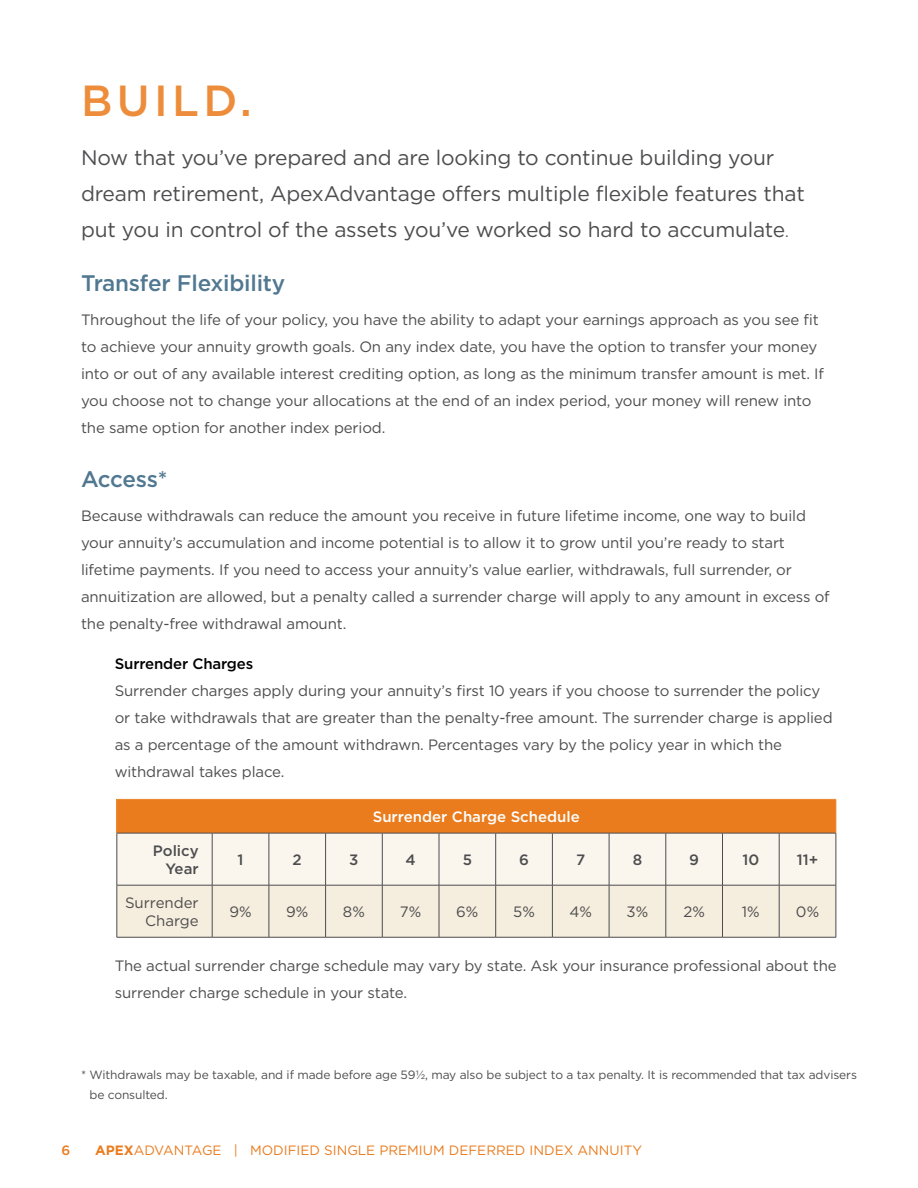
<style>
.page{position:relative;width:918px;height:1188px;background:#fff}
.page>*{position:absolute;margin:0;border:0;box-sizing:border-box;transform-origin:0 0}
.t1{font:500 43.5px "Gotham";letter-spacing:.1em;color:#ed8d3b}
.t2{font:500 22.5px "Gotham";letter-spacing:-.01em;color:#517891}
.t3{font:21px/36px "Gotham";letter-spacing:-.01em;color:#4d4d4f}
.t4{font:15px/27px "Gotham";letter-spacing:-.01em;color:#4d4d4f}
.t5{font:500 15px/18px "Gotham";color:#4d4d4f;text-align:right}
.t6{font:500 15px "Gotham";color:#fff}
.t7{font:500 15px "Gotham";letter-spacing:-.01em;color:#000}
.t8{font:13.5px "Gotham";color:#ea7c1e}
.t9{font:500 13.5px "Gotham";color:#ea7c1e}
.t10{font:12px/19.5px "Gotham";letter-spacing:-.01em;color:#4d4d4f}
.s1{font-size:15px}
.s2{font-weight:700}
</style>
<div class="page">
<div style="left:117px;top:799px;width:719px;height:34px;background:#ea7c1e"></div>
<svg style="left:118px;top:834px;width:718px;height:103px;background:#f5efe3"></svg>
<hr style="left:117px;top:833px;width:95px;height:1px;background:#4d4d4f">
<hr style="left:117px;top:833px;width:1px;height:52px;background:#4d4d4f">
<hr style="left:212px;top:833px;width:57px;height:1px;background:#4d4d4f">
<hr style="left:212px;top:833px;width:1px;height:52px;background:#4d4d4f">
<hr style="left:269px;top:833px;width:57px;height:1px;background:#4d4d4f">
<hr style="left:269px;top:833px;width:1px;height:52px;background:#4d4d4f">
<hr style="left:326px;top:833px;width:56px;height:1px;background:#4d4d4f">
<hr style="left:325px;top:833px;width:1px;height:52px;background:#4d4d4f">
<hr style="left:382px;top:833px;width:57px;height:1px;background:#4d4d4f">
<hr style="left:382px;top:833px;width:1px;height:52px;background:#4d4d4f">
<hr style="left:439px;top:833px;width:57px;height:1px;background:#4d4d4f">
<hr style="left:439px;top:833px;width:1px;height:52px;background:#4d4d4f">
<hr style="left:496px;top:833px;width:56px;height:1px;background:#4d4d4f">
<hr style="left:495px;top:833px;width:1px;height:52px;background:#4d4d4f">
<hr style="left:552px;top:833px;width:57px;height:1px;background:#4d4d4f">
<hr style="left:552px;top:833px;width:1px;height:52px;background:#4d4d4f">
<hr style="left:609px;top:833px;width:57px;height:1px;background:#4d4d4f">
<hr style="left:609px;top:833px;width:1px;height:52px;background:#4d4d4f">
<hr style="left:666px;top:833px;width:56px;height:1px;background:#4d4d4f">
<hr style="left:666px;top:833px;width:1px;height:52px;background:#4d4d4f">
<hr style="left:722px;top:833px;width:57px;height:1px;background:#4d4d4f">
<hr style="left:722px;top:833px;width:1px;height:52px;background:#4d4d4f">
<hr style="left:779px;top:833px;width:57px;height:1px;background:#4d4d4f">
<hr style="left:779px;top:833px;width:1px;height:52px;background:#4d4d4f">
<hr style="left:836px;top:833px;width:1px;height:52px;background:#4d4d4f">
<hr style="left:117px;top:885px;width:95px;height:1px;background:#4d4d4f">
<hr style="left:117px;top:885px;width:1px;height:52px;background:#4d4d4f">
<hr style="left:212px;top:885px;width:57px;height:1px;background:#4d4d4f">
<hr style="left:212px;top:885px;width:1px;height:52px;background:#4d4d4f">
<hr style="left:269px;top:885px;width:57px;height:1px;background:#4d4d4f">
<hr style="left:269px;top:885px;width:1px;height:52px;background:#4d4d4f">
<hr style="left:326px;top:885px;width:56px;height:1px;background:#4d4d4f">
<hr style="left:325px;top:885px;width:1px;height:52px;background:#4d4d4f">
<hr style="left:382px;top:885px;width:57px;height:1px;background:#4d4d4f">
<hr style="left:382px;top:885px;width:1px;height:52px;background:#4d4d4f">
<hr style="left:439px;top:885px;width:57px;height:1px;background:#4d4d4f">
<hr style="left:439px;top:885px;width:1px;height:52px;background:#4d4d4f">
<hr style="left:496px;top:885px;width:56px;height:1px;background:#4d4d4f">
<hr style="left:495px;top:885px;width:1px;height:52px;background:#4d4d4f">
<hr style="left:552px;top:885px;width:57px;height:1px;background:#4d4d4f">
<hr style="left:552px;top:885px;width:1px;height:52px;background:#4d4d4f">
<hr style="left:609px;top:885px;width:57px;height:1px;background:#4d4d4f">
<hr style="left:609px;top:885px;width:1px;height:52px;background:#4d4d4f">
<hr style="left:666px;top:885px;width:56px;height:1px;background:#4d4d4f">
<hr style="left:666px;top:885px;width:1px;height:52px;background:#4d4d4f">
<hr style="left:722px;top:885px;width:57px;height:1px;background:#4d4d4f">
<hr style="left:722px;top:885px;width:1px;height:52px;background:#4d4d4f">
<hr style="left:779px;top:885px;width:57px;height:1px;background:#4d4d4f">
<hr style="left:779px;top:885px;width:1px;height:52px;background:#4d4d4f">
<hr style="left:836px;top:885px;width:1px;height:52px;background:#4d4d4f">
<hr style="left:117px;top:937px;width:95px;height:1px;background:#4d4d4f">
<hr style="left:212px;top:937px;width:57px;height:1px;background:#4d4d4f">
<hr style="left:269px;top:937px;width:57px;height:1px;background:#4d4d4f">
<hr style="left:326px;top:937px;width:56px;height:1px;background:#4d4d4f">
<hr style="left:382px;top:937px;width:57px;height:1px;background:#4d4d4f">
<hr style="left:439px;top:937px;width:57px;height:1px;background:#4d4d4f">
<hr style="left:496px;top:937px;width:56px;height:1px;background:#4d4d4f">
<hr style="left:552px;top:937px;width:57px;height:1px;background:#4d4d4f">
<hr style="left:609px;top:937px;width:57px;height:1px;background:#4d4d4f">
<hr style="left:666px;top:937px;width:56px;height:1px;background:#4d4d4f">
<hr style="left:722px;top:937px;width:57px;height:1px;background:#4d4d4f">
<hr style="left:779px;top:937px;width:57px;height:1px;background:#4d4d4f">
<hr style="left:117px;top:799px;width:95px;height:1px;background:#ed8d3b">
<hr style="left:117px;top:800px;width:1px;height:33px;background:#ed8d3b">
<hr style="left:212px;top:799px;width:57px;height:1px;background:#ed8d3b">
<hr style="left:269px;top:799px;width:57px;height:1px;background:#ed8d3b">
<hr style="left:326px;top:799px;width:56px;height:1px;background:#ed8d3b">
<hr style="left:382px;top:799px;width:57px;height:1px;background:#ed8d3b">
<hr style="left:439px;top:799px;width:57px;height:1px;background:#ed8d3b">
<hr style="left:496px;top:799px;width:56px;height:1px;background:#ed8d3b">
<hr style="left:552px;top:799px;width:57px;height:1px;background:#ed8d3b">
<hr style="left:609px;top:799px;width:57px;height:1px;background:#ed8d3b">
<hr style="left:666px;top:799px;width:56px;height:1px;background:#ed8d3b">
<hr style="left:722px;top:799px;width:57px;height:1px;background:#ed8d3b">
<hr style="left:779px;top:799px;width:57px;height:1px;background:#ed8d3b">
<hr style="left:836px;top:800px;width:1px;height:33px;background:#ed8d3b">
<h1 class="t1" style="left:81px;top:72px;width:172px">BUILD.</h1>
<h3 class="t3" style="left:81px;top:139px;width:725px">Now that you’ve prepared and are looking to continue building your dream retirement, ApexAdvantage offers multiple flexible features that put you in control of the assets you’ve worked so hard to accumulate<span class="s1">.</span></h3>
<h2 class="t2" style="left:81px;top:269px;width:206px">Transfer Flexibility</h2>
<p class="t4" style="left:81px;top:306px;width:745px">Throughout the life of your policy, you have the ability to adapt your earnings approach as you see fit to achieve your annuity growth goals. On any index date, you have the option to transfer your money into or out of any available interest crediting option, as long as the minimum transfer amount is met. If you choose not to change your allocations at the end of an index period, your money will renew into the same option for another index period.</p>
<h2 class="t2" style="left:81px;top:464px;width:88px">Access*</h2>
<p class="t4" style="left:81px;top:502px;width:750px">Because withdrawals can reduce the amount you receive in future lifetime income, one way to build your annuity’s accumulation and income potential is to allow it to grow until you’re ready to start lifetime payments. If you need to access your annuity’s value earlier, withdrawals, full surrender, or annuitization are allowed, but a penalty called a surrender charge will apply to any amount in excess of the penalty-free withdrawal amount.</p>
<p class="t7" style="left:115px;top:654px;width:140px">Surrender Charges</p>
<p class="t4" style="left:115px;top:677px;width:719px">Surrender charges apply during your annuity’s first 10 years if you choose to surrender the policy or take withdrawals that are greater than the penalty-free amount. The surrender charge is applied as a percentage of the amount withdrawn. Percentages vary by the policy year in which the withdrawal takes place.</p>
<p class="t6" style="left:373px;top:807px;width:209px">Surrender Charge Schedule</p>
<p class="t5" style="left:153px;top:842px;width:47px">Policy<br>Year</p>
<p class="t5" style="left:238px;top:851px;width:7px">1</p>
<p class="t5" style="left:293px;top:851px;width:11px">2</p>
<p class="t5" style="left:349px;top:851px;width:11px">3</p>
<p class="t5" style="left:406px;top:851px;width:12px">4</p>
<p class="t5" style="left:463px;top:851px;width:11px">5</p>
<p class="t5" style="left:519px;top:851px;width:11px">6</p>
<p class="t5" style="left:576px;top:851px;width:11px">7</p>
<p class="t5" style="left:633px;top:851px;width:11px">8</p>
<p class="t5" style="left:689px;top:851px;width:11px">9</p>
<p class="t5" style="left:742px;top:851px;width:18px">10</p>
<p class="t5" style="left:797px;top:851px;width:23px">11+</p>
<p class="t4" style="left:125px;top:894px;width:75px;line-height:18px;text-align:right">Surrender<br>Charge</p>
<p class="t4" style="left:229px;top:898px;width:24px">9%</p>
<p class="t4" style="left:286px;top:898px;width:24px">9%</p>
<p class="t4" style="left:343px;top:898px;width:23px">8%</p>
<p class="t4" style="left:400px;top:898px;width:23px">7%</p>
<p class="t4" style="left:456px;top:898px;width:24px">6%</p>
<p class="t4" style="left:513px;top:898px;width:23px">5%</p>
<p class="t4" style="left:569px;top:898px;width:24px">4%</p>
<p class="t4" style="left:627px;top:898px;width:23px">3%</p>
<p class="t4" style="left:683px;top:898px;width:23px">2%</p>
<p class="t4" style="left:742px;top:898px;width:19px">1%</p>
<p class="t4" style="left:796px;top:898px;width:25px">0%</p>
<p class="t4" style="left:115px;top:952px;width:724px">The actual surrender charge schedule may vary by state. Ask your insurance professional about the surrender charge schedule in your state.</p>
<p class="t10" style="left:90px;top:1065px;width:769px;text-indent:-9px">* Withdrawals may be taxable, and if made before age 59½, may also be subject to a tax penalty. It is recommended that tax advisers be consulted.</p>
<p class="t9" style="left:61px;top:1141px;width:10px">6</p>
<p class="t8" style="left:95px;top:1142px;width:548px"><span class="s2">APEX</span>ADVANTAGE | MODIFIED SINGLE PREMIUM DEFERRED INDEX ANNUITY</p>
</div>
